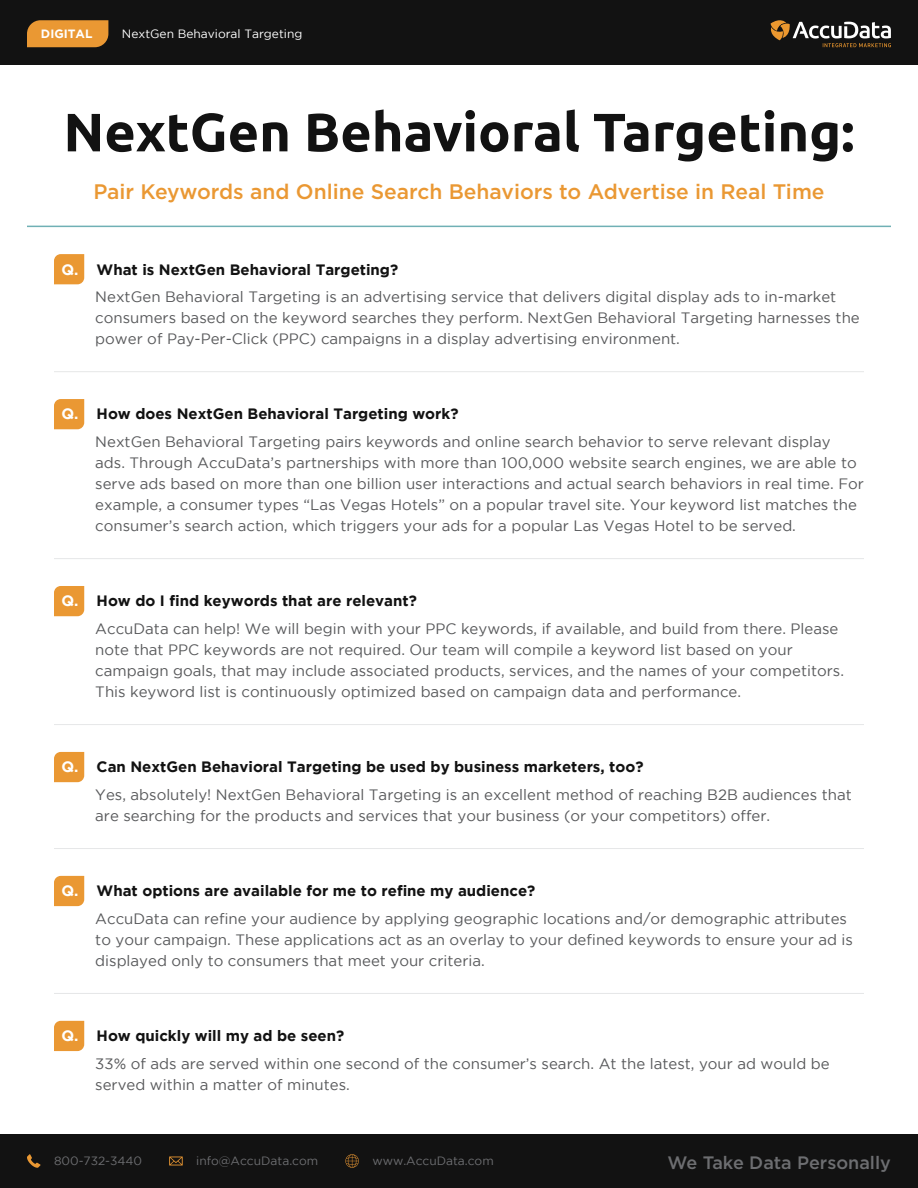
<style>
.page{position:relative;width:918px;height:1188px;background:#fff}
.page>*{position:absolute;margin:0;border:0;box-sizing:border-box;transform-origin:0 0}
.t1{font:700 54px "Ubuntu";color:#121212}
.t2{font:500 21px "Gotham HTF";color:#ea9833}
.t3{font:500 18px "Gotham HTF";color:#6d6e71}
.t4{font:15px/21px "Gotham";color:#58595b}
.t5{font:12px "Gotham";color:#6d6e71}
.t6{font:12px "Gotham";color:#fff}
.t7{font:700 12px "Gotham";color:#fff}
.s1{font-weight:700;color:#fff}
.s2{font-weight:700;color:#121212}
</style>
<div class="page">
<div style="left:0;top:0;width:918px;height:65px;background:#121212"></div>
<div style="left:0;top:1134px;width:918px;height:54px;background:#121212"></div>
<svg style="left:771px;top:20px;width:120px;height:27px"></svg>
<svg style="left:27px;top:1154px;width:13px;height:14px"></svg>
<svg style="left:169px;top:1157px;width:14px;height:8px"></svg>
<svg style="left:345px;top:1154px;width:14px;height:14px"></svg>
<svg style="left:27px;top:20px;width:81px;height:27px;background:#e09231"></svg>
<svg style="left:54px;top:254px;width:30px;height:30px"></svg>
<svg style="left:54px;top:399px;width:30px;height:30px"></svg>
<svg style="left:54px;top:586px;width:30px;height:30px"></svg>
<svg style="left:54px;top:752px;width:30px;height:30px"></svg>
<svg style="left:54px;top:876px;width:30px;height:30px"></svg>
<hr style="left:54px;top:371px;width:810px;height:1px;background:#e6e7e8">
<hr style="left:54px;top:558px;width:810px;height:1px;background:#e6e7e8">
<hr style="left:54px;top:724px;width:810px;height:1px;background:#e6e7e8">
<hr style="left:54px;top:848px;width:810px;height:1px;background:#e6e7e8">
<hr style="left:54px;top:993px;width:810px;height:1px;background:#e6e7e8">
<hr style="left:27px;top:226px;width:864px;height:1px;background:#70b0b5">
<svg style="left:54px;top:1021px;width:30px;height:30px"></svg>
<p class="t7" style="left:41px;top:27px;width:53px">DIGITAL</p>
<p class="t6" style="left:122px;top:27px;width:182px">NextGen Behavioral Targeting</p>
<h1 class="t1" style="left:63px;top:99px;width:793px">NextGen Behavioral Targeting:</h1>
<h2 class="t2" style="left:93px;top:179px;width:733px">Pair Keywords and Online Search Behaviors to Advertise in Real Time</h2>
<p class="t4" style="left:95px;top:255px;width:743px;line-height:27.8px;text-indent:-34px"><span class="s1">Q.</span> <span class="s2">What is NextGen Behavioral Targeting?<br></span>NextGen Behavioral Targeting is an advertising service that delivers digital display ads to in-market</p>
<p class="t4" style="left:95px;top:307px;width:766px">consumers based on the keyword searches they perform. NextGen Behavioral Targeting harnesses the power of Pay-Per-Click (PPC) campaigns in a display advertising environment.</p>
<p class="t4" style="left:95px;top:400px;width:737px;line-height:27.8px;text-indent:-34px"><span class="s1">Q.</span> <span class="s2">How does NextGen Behavioral Targeting work?<br></span>NextGen Behavioral Targeting pairs keywords and online search behavior to serve relevant display</p>
<p class="t4" style="left:95px;top:452px;width:770px">ads. Through AccuData’s partnerships with more than 100,000 website search engines, we are able to serve ads based on more than one billion user interactions and actual search behaviors in real time. For example, a consumer types “Las Vegas Hotels” on a popular travel site. Your keyword list matches the consumer’s search action, which triggers your ads for a popular Las Vegas Hotel to be served.</p>
<p class="t4" style="left:95px;top:587px;width:745px;line-height:27.8px;text-indent:-34px"><span class="s1">Q.</span> <span class="s2">How do I find keywords that are relevant?<br></span>AccuData can help! We will begin with your PPC keywords, if available, and build from there. Please</p>
<p class="t4" style="left:95px;top:639px;width:750px">note that PPC keywords are not required. Our team will compile a keyword list based on your campaign goals, that may include associated products, services, and the names of your competitors.<br>This keyword list is continuously optimized based on campaign data and performance.</p>
<p class="t4" style="left:95px;top:753px;width:758px;line-height:27.8px;text-indent:-34px"><span class="s1">Q.</span> <span class="s2">Can NextGen Behavioral Targeting be used by business marketers, too?<br></span>Yes, absolutely! NextGen Behavioral Targeting is an excellent method of reaching B2B audiences that</p>
<p class="t4" style="left:95px;top:805px;width:676px">are searching for the products and services that your business (or your competitors) offer.</p>
<p class="t4" style="left:95px;top:877px;width:753px;line-height:27.8px;text-indent:-34px"><span class="s1">Q.</span> <span class="s2">What options are available for me to refine my audience?<br></span>AccuData can refine your audience by applying geographic locations and/or demographic attributes</p>
<p class="t4" style="left:95px;top:929px;width:759px">to your campaign. These applications act as an overlay to your defined keywords to ensure your ad is displayed only to consumers that meet your criteria.</p>
<p class="t4" style="left:95px;top:1022px;width:736px;line-height:27.8px;text-indent:-34px"><span class="s1">Q.</span> <span class="s2">How quickly will my ad be seen?<br></span>33% of ads are served within one second of the consumer’s search. At the latest, your ad would be</p>
<p class="t4" style="left:95px;top:1074px;width:256px">served within a matter of minutes.</p>
<p class="t5" style="left:54px;top:1154px;width:90px">800-732-3440</p>
<p class="t5" style="left:196px;top:1154px;width:124px">info@AccuData.com</p>
<p class="t5" style="left:372px;top:1154px;width:123px">www.AccuData.com</p>
<p class="t3" style="left:668px;top:1152px;width:225px">We Take Data Personally</p>
</div>
